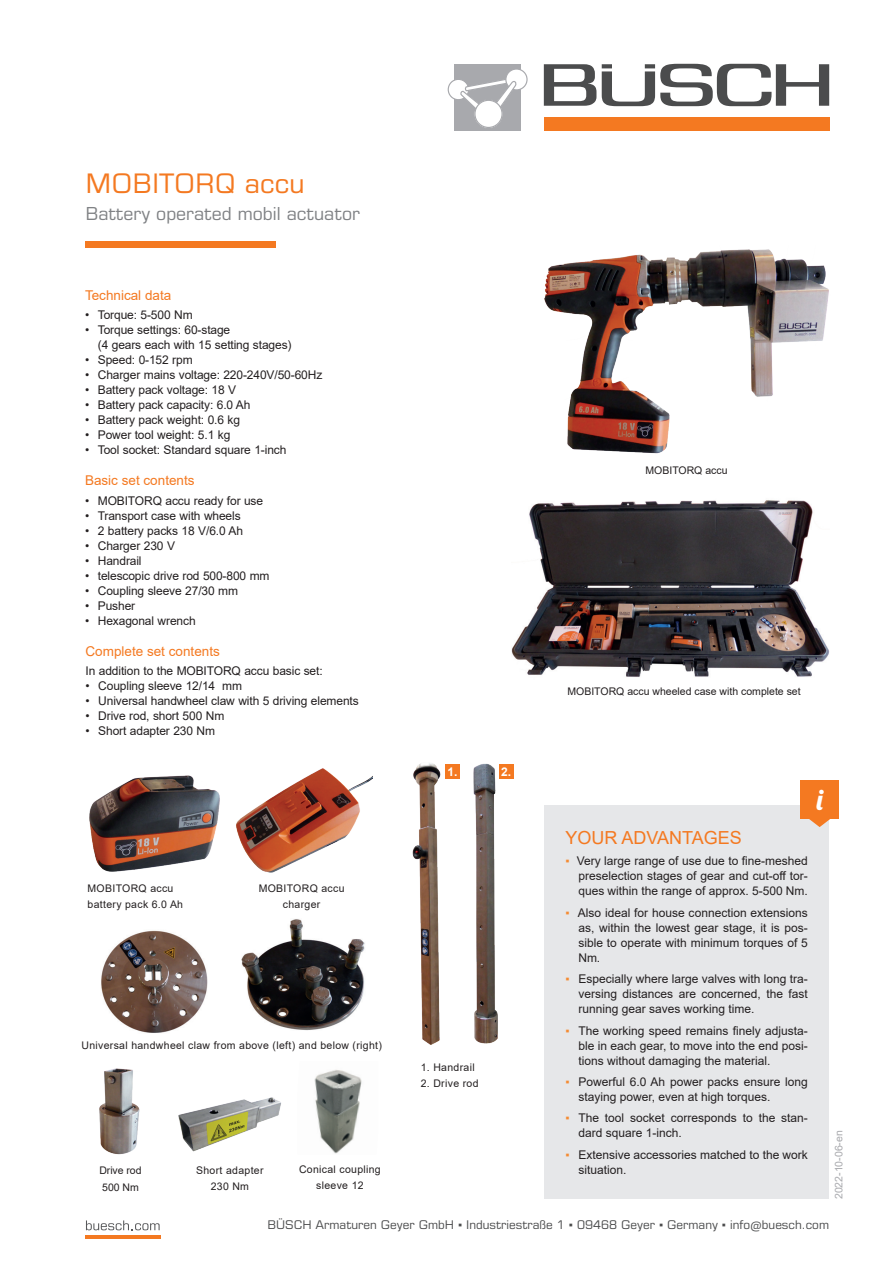
<style>
.page{position:relative;width:893px;height:1263px;background:#fff}
.page>*{position:absolute;margin:0;border:0;box-sizing:border-box;transform-origin:0 0}
.t1{font:28.5px "Lobster";color:#fff}
.t2{font:27px "Eurostile LT Pro";color:#f47921}
.t3{font:18px "Eurostile LT Pro";color:#808285}
.t4{font:18px "Arial";color:#f47921}
.t5{font:13.5px "Arial";color:#f47921}
.t6{font:12px/15px "Arial";letter-spacing:-.01em;color:#231f20}
.t7{font:12px "Eurostile LT Pro";color:#4b4c4d}
.t8{font:700 12px "Arial";color:#fff}
.t9{font:10.5px/16.5px "Arial";letter-spacing:.03em;color:#231f20;text-align:center}
.t10{font:10.5px "Arial";color:#231f20}
.t11{font:10.5px "Arial";color:#a8a9ad}
.t12{font:10.5px/16.5px "Arial";letter-spacing:-.01em;color:#231f20}
.s1{color:#f58b32}
.s2{font-family:"Arial"}
</style>
<div class="page">
<img style="left:101px;top:930px;width:107px;height:103px">
<img style="left:241px;top:919px;width:124px;height:111px">
<img style="left:89px;top:775px;width:131px;height:97px">
<img style="left:236px;top:768px;width:136px;height:105px">
<div style="left:85px;top:241px;width:191px;height:6px;background:#f47921"></div>
<svg style="left:544px;top:64px;width:52px;height:42px"></svg>
<svg style="left:602px;top:64px;width:227px;height:42px"></svg>
<div style="left:544px;top:118px;width:285px;height:13px;background:#f47921"></div>
<div style="left:454px;top:64px;width:66px;height:67px;background:#a8a9ad"></div>
<div style="left:448px;top:79px;width:21px;height:21px;background:#fff;border-radius:50%"></div>
<div style="left:448px;top:79px;width:21px;height:21px;border:1px solid #a8a9ad;border-radius:50%"></div>
<div style="left:473px;top:99px;width:31px;height:30px;background:#a8a9ad;border:1px solid #a8a9ad;border-radius:50%"></div>
<div style="left:506px;top:69px;width:21px;height:21px;background:#fff;border-radius:50%"></div>
<div style="left:505px;top:68px;width:23px;height:22px;border:1px solid #a8a9ad;border-radius:50%"></div>
<svg style="left:458px;top:76px;width:59px;height:38px"></svg>
<div style="left:474px;top:100px;width:29px;height:28px;background:#fff;border:1px solid #a8a9ad;border-radius:50%"></div>
<svg style="left:86px;top:1220px;width:74px;height:10px"></svg>
<hr style="left:85px;top:1236px;width:75px;height:3px;background:#f47921">
<div style="left:544px;top:805px;width:285px;height:394px;background:#e6e7e9"></div>
<svg style="left:808px;top:818px;width:24px;height:9px"></svg>
<div style="left:800px;top:780px;width:39px;height:38px;background:#f47921"></div>
<img style="left:544px;top:249px;width:285px;height:205px">
<img style="left:473px;top:763px;width:25px;height:281px">
<img style="left:412px;top:763px;width:29px;height:282px">
<img style="left:99px;top:1068px;width:40px;height:87px">
<img style="left:314px;top:1070px;width:48px;height:84px">
<img style="left:512px;top:500px;width:317px;height:177px">
<div style="left:445px;top:764px;width:15px;height:15px;background:#f47921"></div>
<div style="left:499px;top:764px;width:14px;height:15px;background:#f47921"></div>
<img style="left:178px;top:1097px;width:103px;height:55px">
<h2 class="t2" style="left:86px;top:167px;width:220px">MOBITORQ accu</h2>
<h3 class="t3" style="left:86px;top:203px;width:276px">Battery operated mobil actuator</h3>
<p class="t5" style="left:85px;top:286px;width:88px">Technical data</p>
<p class="t6" style="left:85px;top:307px;width:109px">• Torque: 5-500 Nm</p>
<p class="t6" style="left:98px;top:322px;width:195px;text-indent:-13px">• Torque settings: 60-stage<br>(4 gears each with 15 setting stages)</p>
<p class="t6" style="left:85px;top:352px;width:109px">• Speed: 0-152 rpm</p>
<p class="t6" style="left:85px;top:367px;width:239px">• Charger mains voltage: 220-240V/50-60Hz</p>
<p class="t6" style="left:85px;top:382px;width:153px">• Battery pack voltage: 18 V</p>
<p class="t6" style="left:85px;top:397px;width:167px">• Battery pack capacity: 6.0 Ah</p>
<p class="t6" style="left:85px;top:412px;width:157px">• Battery pack weight: 0.6 kg</p>
<p class="t6" style="left:85px;top:427px;width:147px">• Power tool weight: 5.1 kg</p>
<p class="t6" style="left:85px;top:442px;width:203px">• Tool socket: Standard square 1-inch</p>
<p class="t5" style="left:85px;top:471px;width:111px">Basic set contents</p>
<p class="t6" style="left:85px;top:493px;width:180px">• MOBITORQ accu ready for use</p>
<p class="t6" style="left:85px;top:508px;width:157px">• Transport case with wheels</p>
<p class="t6" style="left:85px;top:523px;width:160px">• 2 battery packs 18 V/6.0 Ah</p>
<p class="t6" style="left:85px;top:538px;width:92px">• Charger 230 V</p>
<p class="t6" style="left:85px;top:553px;width:58px">• Handrail</p>
<p class="t6" style="left:85px;top:568px;width:186px">• telescopic drive rod 500-800 mm</p>
<p class="t6" style="left:85px;top:583px;width:155px">• Coupling sleeve 27/30 mm</p>
<p class="t6" style="left:85px;top:598px;width:52px">• Pusher</p>
<p class="t6" style="left:85px;top:613px;width:112px">• Hexagonal wrench</p>
<p class="t5" style="left:86px;top:642px;width:136px">Complete set contents</p>
<p class="t6" style="left:86px;top:663px;width:239px">In addition to the MOBITORQ accu basic set:</p>
<p class="t6" style="left:86px;top:678px;width:158px">• Coupling sleeve 12/14 mm</p>
<p class="t6" style="left:86px;top:693px;width:275px">• Universal handwheel claw with 5 driving elements</p>
<p class="t6" style="left:86px;top:708px;width:140px">• Drive rod, short 500 Nm</p>
<p class="t6" style="left:86px;top:723px;width:131px">• Short adapter 230 Nm</p>
<p class="t9" style="left:88px;top:879px;width:97px;text-align:left">MOBITORQ accu battery pack 6.0 Ah</p>
<p class="t9" style="left:259px;top:879px;width:87px">MOBITORQ accu charger</p>
<p class="t8" style="left:447px;top:763px;width:12px">1.</p>
<p class="t8" style="left:501px;top:763px;width:12px">2.</p>
<p class="t9" style="left:82px;top:1037px;width:302px">Universal handwheel claw from above (left) and below (right)</p>
<p class="t12" style="left:100px;top:1162px;width:44px">Drive rod<br>500 Nm</p>
<p class="t9" style="left:196px;top:1162px;width:69px">Short adapter<br>230 Nm</p>
<p class="t9" style="left:299px;top:1160px;width:83px">Conical coupling sleeve 12</p>
<p class="t9" style="left:421px;top:1058px;width:55px">1. Handrail</p>
<p class="t9" style="left:421px;top:1075px;width:59px">2. Drive rod</p>
<p class="t10" style="left:645px;top:463px;width:84px">MOBITORQ accu</p>
<p class="t10" style="left:567px;top:684px;width:235px">MOBITORQ accu wheeled case with complete set</p>
<h3 class="t4" style="left:566px;top:825px;width:178px">YOUR ADVANTAGES</h3>
<p class="t6" style="left:578px;top:853px;width:231px;text-align:justify;text-indent:-13px"><span class="s1">▪</span> Very large range of use due to fine-meshed preselection stages of gear and cut-off tor&shy;ques within the range of approx. 5-500 Nm.</p>
<p class="t6" style="left:578px;top:905px;width:231px;text-align:justify;text-indent:-13px"><span class="s1">▪</span> Also ideal for house connection extensions as, within the lowest gear stage, it is pos&shy;sible to operate with minimum torques of 5<br>Nm.</p>
<p class="t6" style="left:578px;top:971px;width:231px;text-align:justify;text-indent:-13px"><span class="s1">▪</span> Especially where large valves with long tra&shy;versing distances are concerned, the fast running gear saves working time.</p>
<p class="t6" style="left:578px;top:1023px;width:231px;text-align:justify;text-indent:-13px"><span class="s1">▪</span> The working speed remains finely adjusta&shy;ble in each gear, to move into the end posi&shy;tions without damaging the material.</p>
<p class="t6" style="left:578px;top:1074px;width:231px;text-indent:-13px"><span class="s1">▪</span> Powerful 6.0 Ah power packs ensure long staying power, even at high torques.</p>
<p class="t6" style="left:578px;top:1110px;width:231px;text-indent:-13px"><span class="s1">▪</span> The tool socket corresponds to the stan&shy;dard square 1-inch.</p>
<p class="t6" style="left:578px;top:1147px;width:231px;text-indent:-13px"><span class="s1">▪</span> Extensive accessories matched to the work situation.</p>
<h1 class="t1" style="left:817px;top:782px;width:7px">i</h1>
<p class="t11" style="left:832px;top:1199px;width:70px;rotate:-90deg">2022-10-06-en</p>
<p class="t7" style="left:267px;top:1218px;width:563px">BÜSCH Armaturen Geyer GmbH <span class="s2">▪</span> Industriestraße 1 <span class="s2">▪</span> 09468 Geyer <span class="s2">▪</span> Germany <span class="s2">▪</span> info@buesch.com</p>
</div>
